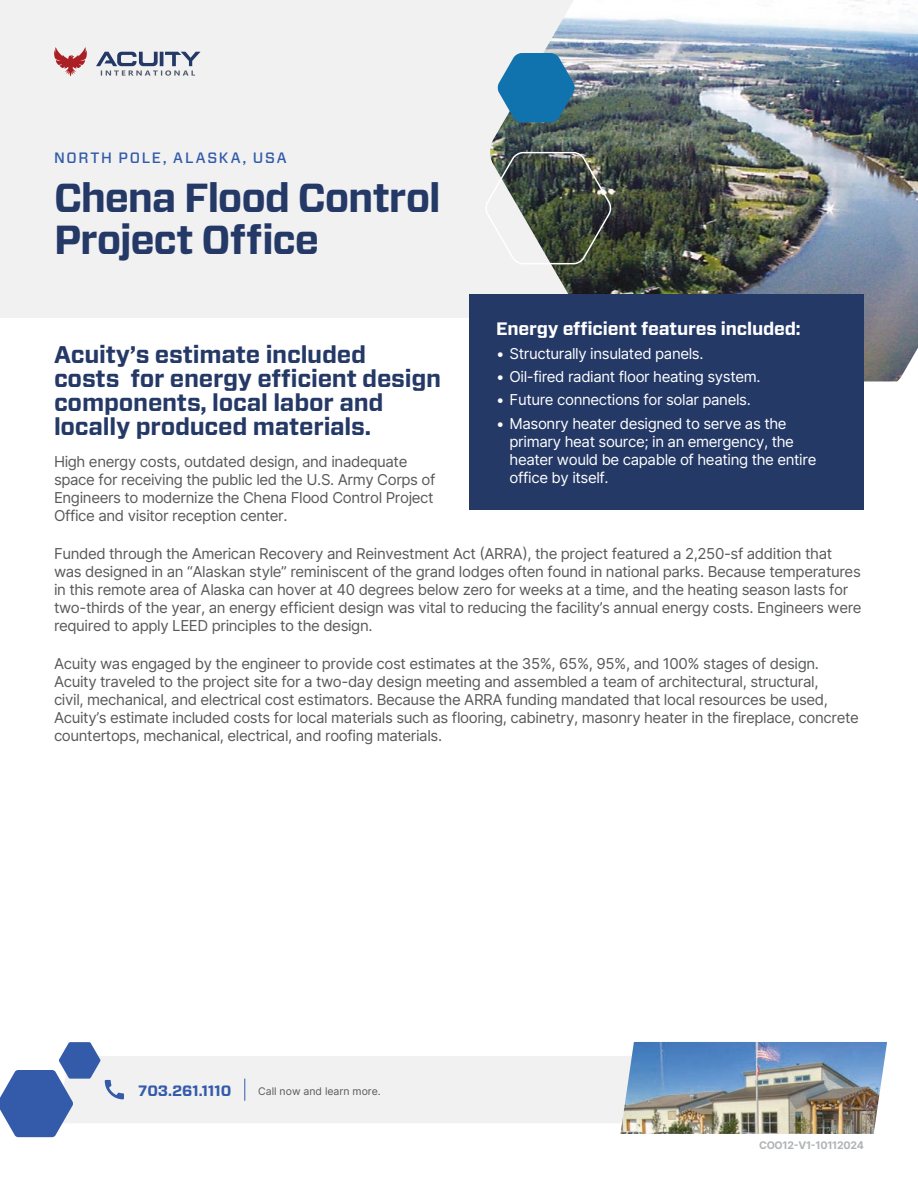
<style>
.page{position:relative;width:918px;height:1188px;background:#fff}
.page>*{position:absolute;margin:0;border:0;box-sizing:border-box;transform-origin:0 0}
.t1{font:700 40.5px/42px "Forza";letter-spacing:-.03em;color:#253967}
.t2{font:700 24px/24px "Forza";letter-spacing:-.01em;color:#253967}
.t3{font:700 18px "Forza";letter-spacing:-.01em;color:#fff}
.t4{font:15px/18px "Inter";letter-spacing:-.025em;color:#58595b}
.t5{font:15px/18px "Inter";letter-spacing:-.025em;color:#fff}
.t6{font:500 15px "Forza";letter-spacing:.12em;color:#335ba9}
.t7{font:700 15px "Forza";color:#335ba9}
.t8{font:10.5px "Inter";color:#58595b}
.t9{font:10.5px "Inter";letter-spacing:-.025em;color:#b1b4b6}
</style>
<div class="page">
<div style="left:0;top:0;width:918px;height:317px;background:#f1f1f2"></div>
<img style="left:490px;top:0;width:428px;height:381px">
<svg style="left:497px;top:53px;width:78px;height:69px;background:#3783af"></svg>
<svg style="left:486px;top:151px;width:127px;height:114px"></svg>
<svg style="left:54px;top:47px;width:33px;height:29px"></svg>
<svg style="left:96px;top:52px;width:104px;height:24px"></svg>
<div style="left:469px;top:294px;width:395px;height:216px;background:#253967"></div>
<div style="left:124px;top:1056px;width:496px;height:67px;background:#f1f1f2"></div>
<svg style="left:244px;top:1079px;width:1px;height:22px"></svg>
<img style="left:620px;top:1042px;width:267px;height:92px">
<svg style="left:0;top:1042px;width:124px;height:95px"></svg>
<p class="t6" style="left:54px;top:148px;width:234px">NORTH POLE, ALASKA, USA</p>
<h1 class="t1" style="left:54px;top:177px;width:388px">Chena Flood Control<br>Project Office</h1>
<p class="t3" style="left:496px;top:317px;width:306px">Energy efficient features included:</p>
<p class="t5" style="left:496px;top:344px;width:209px">• Structurally insulated panels.</p>
<p class="t5" style="left:496px;top:367px;width:266px">• Oil-fired radiant floor heating system.</p>
<p class="t5" style="left:496px;top:391px;width:256px">• Future connections for solar panels.</p>
<p class="t5" style="left:510px;top:414px;width:308px;text-indent:-13px">• Masonry heater designed to serve as the primary heat source; in an emergency, the heater would be capable of heating the entire office by itself.</p>
<h2 class="t2" style="left:54px;top:343px;width:389px">Acuity’s estimate included<br>costs for energy efficient design components, local labor and locally produced materials.</h2>
<p class="t4" style="left:54px;top:452px;width:383px">High energy costs, outdated design, and inadequate space for receiving the public led the U.S. Army Corps of Engineers to modernize the Chena Flood Control Project Office and visitor reception center.</p>
<p class="t4" style="left:54px;top:544px;width:809px">Funded through the American Recovery and Reinvestment Act (ARRA), the project featured a 2,250-sf addition that was designed in an “Alaskan style” reminiscent of the grand lodges often found in national parks. Because temperatures in this remote area of Alaska can hover at 40 degrees below zero for weeks at a time, and the heating season lasts for two-thirds of the year, an energy efficient design was vital to reducing the facility’s annual energy costs. Engineers were required to apply LEED principles to the design.</p>
<p class="t4" style="left:54px;top:655px;width:806px">Acuity was engaged by the engineer to provide cost estimates at the 35%, 65%, 95%, and 100% stages of design.<br>Acuity traveled to the project site for a two-day design meeting and assembled a team of architectural, structural,<br>civil, mechanical, and electrical cost estimators. Because the ARRA funding mandated that local resources be used, Acuity’s estimate included costs for local materials such as flooring, cabinetry, masonry heater in the fireplace, concrete countertops, mechanical, electrical, and roofing materials.</p>
<p class="t7" style="left:138px;top:1080px;width:95px">703.261.1110</p>
<p class="t8" style="left:258px;top:1083px;width:124px">Call now and learn more.</p>
<p class="t9" style="left:759px;top:1138px;width:106px">COO12-V1-10112024</p>
</div>
